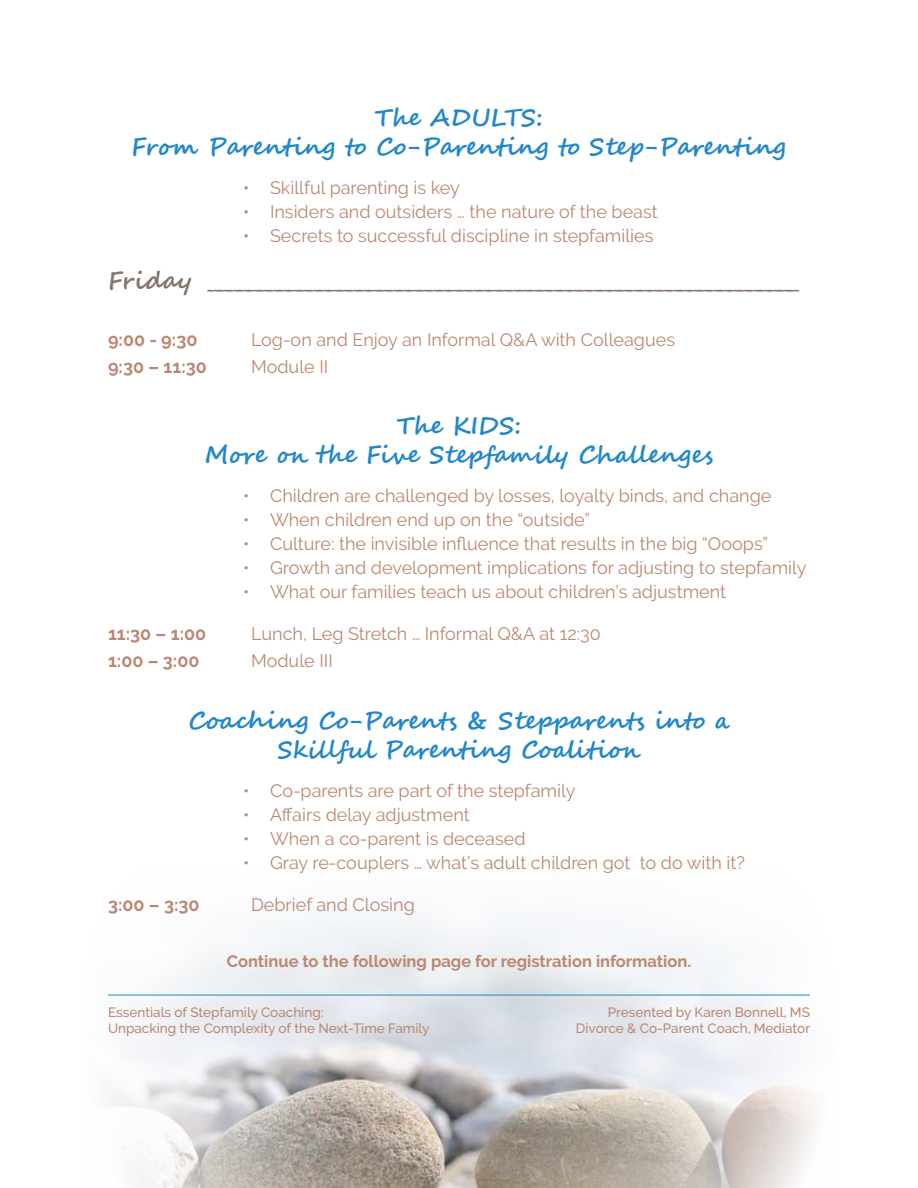
<style>
.page{position:relative;width:918px;height:1188px;background:#fff}
.page>*{position:absolute;margin:0;border:0;box-sizing:border-box;transform-origin:0 0}
.t1{font:700 24px/28.8px "Segoe Script";color:#2287c9;text-align:center}
.t2{font:700 24px "Segoe Script";color:#86736d}
.t3{font:18px "Raleway";color:#bb8772}
.t4{font:700 18px "Raleway";color:#bb8772}
.t5{font:700 16.5px "Raleway";color:#bb8772}
.t6{font:500 13.5px/16.2px "Raleway";color:#bb8772}
</style>
<div class="page">
<img style="left:108px;top:912px;width:708px;height:276px">
<hr style="left:108px;top:995px;width:702px;height:1px;background:#2287c9">
<h1 class="t1" style="left:132px;top:103px;width:656px">The ADULTS:<br>From Parenting to Co-Parenting to Step-Parenting</h1>
<p class="t3" style="left:243px;top:177px;width:219px">• Skillful parenting is key</p>
<p class="t3" style="left:243px;top:201px;width:416px">• Insiders and outsiders … the nature of the beast</p>
<p class="t3" style="left:243px;top:225px;width:412px">• Secrets to successful discipline in stepfamilies</p>
<h1 class="t2" style="left:108px;top:261px;width:692px">Friday ___________________________________________________________</h1>
<p class="t4" style="left:108px;top:329px;width:91px">9:00 - 9:30</p>
<p class="t3" style="left:251px;top:329px;width:426px">Log-on and Enjoy an Informal Q&amp;A with Colleagues</p>
<p class="t4" style="left:108px;top:356px;width:100px">9:30 – 11:30</p>
<p class="t3" style="left:251px;top:356px;width:79px">Module II</p>
<h1 class="t1" style="left:205px;top:412px;width:510px">The KIDS:<br>More on the Five Stepfamily Challenges</h1>
<p class="t3" style="left:243px;top:485px;width:530px">• Children are challenged by losses, loyalty binds, and change</p>
<p class="t3" style="left:243px;top:509px;width:349px">• When children end up on the “outside”</p>
<p class="t3" style="left:243px;top:533px;width:527px">• Culture: the invisible influence that results in the big “Ooops”</p>
<p class="t3" style="left:243px;top:557px;width:565px">• Growth and development implications for adjusting to stepfamily</p>
<p class="t3" style="left:243px;top:581px;width:485px">• What our families teach us about children’s adjustment</p>
<p class="t4" style="left:108px;top:623px;width:100px">11:30 – 1:00</p>
<p class="t3" style="left:251px;top:623px;width:351px">Lunch, Leg Stretch … Informal Q&amp;A at 12:30</p>
<p class="t4" style="left:108px;top:650px;width:93px">1:00 – 3:00</p>
<p class="t3" style="left:251px;top:650px;width:83px">Module III</p>
<h1 class="t1" style="left:188px;top:706px;width:543px">Coaching Co-Parents &amp; Stepparents into a<br>Skillful Parenting Coalition</h1>
<p class="t3" style="left:243px;top:780px;width:334px">• Co-parents are part of the stepfamily</p>
<p class="t3" style="left:243px;top:804px;width:228px">• Affairs delay adjustment</p>
<p class="t3" style="left:243px;top:828px;width:284px">• When a co-parent is deceased</p>
<p class="t3" style="left:243px;top:852px;width:504px">• Gray re-couplers … what’s adult children got to do with it?</p>
<p class="t4" style="left:108px;top:894px;width:93px">3:00 – 3:30</p>
<p class="t3" style="left:251px;top:894px;width:165px">Debrief and Closing</p>
<p class="t5" style="left:227px;top:952px;width:466px">Continue to the following page for registration information.</p>
<p class="t6" style="left:108px;top:1004px;width:323px">Essentials of Stepfamily Coaching:<br>Unpacking the Complexity of the Next-Time Family</p>
<p class="t6" style="left:576px;top:1004px;width:236px;text-align:right">Presented by Karen Bonnell, MS<br>Divorce &amp; Co-Parent Coach, Mediator</p>
</div>
